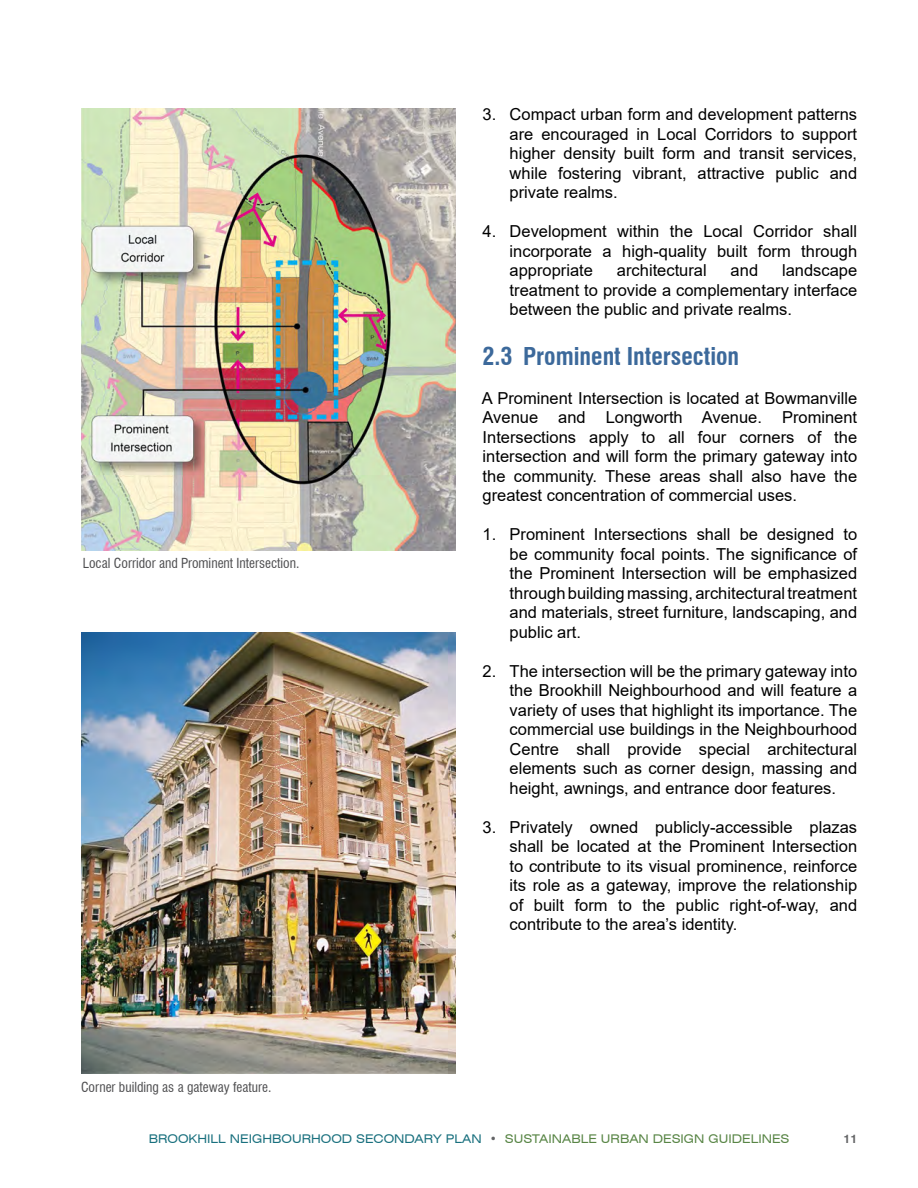
<style>
.page{position:relative;width:918px;height:1188px;background:#fff}
.page>*{position:absolute;margin:0;border:0;box-sizing:border-box;transform-origin:0 0}
.Sub-title{font:700 condensed 24px "Swiss 721 BT";color:#3c699b}
.Body_Text{font:16.5px/19.5px "Arial";color:#000;text-align:justify}
.t1{font:condensed 13.5px "Swiss 721 BT";color:#4d4d4f}
.t2{font:expanded 12px "Swiss 721 BT";color:#19707e}
.t3{font:700 12px "Swiss 721 BT";color:#636466}
.s1{color:#636466}
.s2{color:#588545}
</style>
<div class="page">
<img style="left:81px;top:108px;width:375px;height:443px">
<img style="left:81px;top:632px;width:375px;height:442px">
<p class="t1" style="left:83px;top:555px;width:218px">Local Corridor and Prominent Intersection.</p>
<p class="t1" style="left:81px;top:1079px;width:192px">Corner building as a gateway feature.</p>
<p class="Body_Text" style="left:510px;top:104px;width:349px;text-indent:-27px">3. Compact urban form and development patterns are encouraged in Local Corridors to support higher density built form and transit services, while fostering vibrant, attractive public and private realms.</p>
<p class="Body_Text" style="left:510px;top:221px;width:349px;text-indent:-27px">4. Development within the Local Corridor shall incorporate a high-quality built form through appropriate</p>
<p class="Body_Text" style="left:510px;top:260px;width:349px;text-indent:272px">landscape treatment to provide a complementary interface between the public and private realms.</p>
<p class="Sub-title" style="left:483px;top:341px;width:258px">2.3 Prominent Intersection</p>
<p class="Body_Text" style="left:482px;top:388px;width:377px">A Prominent Intersection is located at Bowmanville Avenue and Longworth Avenue. Prominent Intersections apply to all four corners of the intersection and will form the primary gateway into the community. These areas shall also have the greatest concentration of commercial uses.</p>
<p class="Body_Text" style="left:510px;top:524px;width:349px;text-indent:-27px">1. Prominent Intersections shall be designed to be community focal points. The significance of the Prominent Intersection will be emphasized through building massing, architectural treatment and materials, street furniture, landscaping, and public art.</p>
<p class="Body_Text" style="left:510px;top:661px;width:349px;text-indent:-27px">2. The intersection will be the primary gateway into the Brookhill Neighbourhood and will feature a variety of uses that highlight its importance. The commercial use buildings in the Neighbourhood Centre shall provide special architectural elements such as corner design, massing and height, awnings, and entrance door features.</p>
<p class="Body_Text" style="left:510px;top:817px;width:349px;text-indent:-27px">3. Privately owned publicly-accessible plazas shall be located at the Prominent Intersection to contribute to its visual prominence, reinforce its role as a gateway, improve the relationship of built form to the public right-of-way, and contribute to the area’s identity.</p>
<p class="Body_Text" style="left:617px;top:260px;width:91px">architectural</p>
<p class="Body_Text" style="left:731px;top:260px;width:29px">and</p>
<p class="t2" style="left:149px;top:1132px;width:642px">BROOKHILL NEIGHBOURHOOD SECONDARY PLAN <span class="s1">•</span> <span class="s2">SUSTAINABLE URBAN DESIGN GUIDELINES</span></p>
<p class="t3" style="left:844px;top:1132px;width:15px">11</p>
</div>
